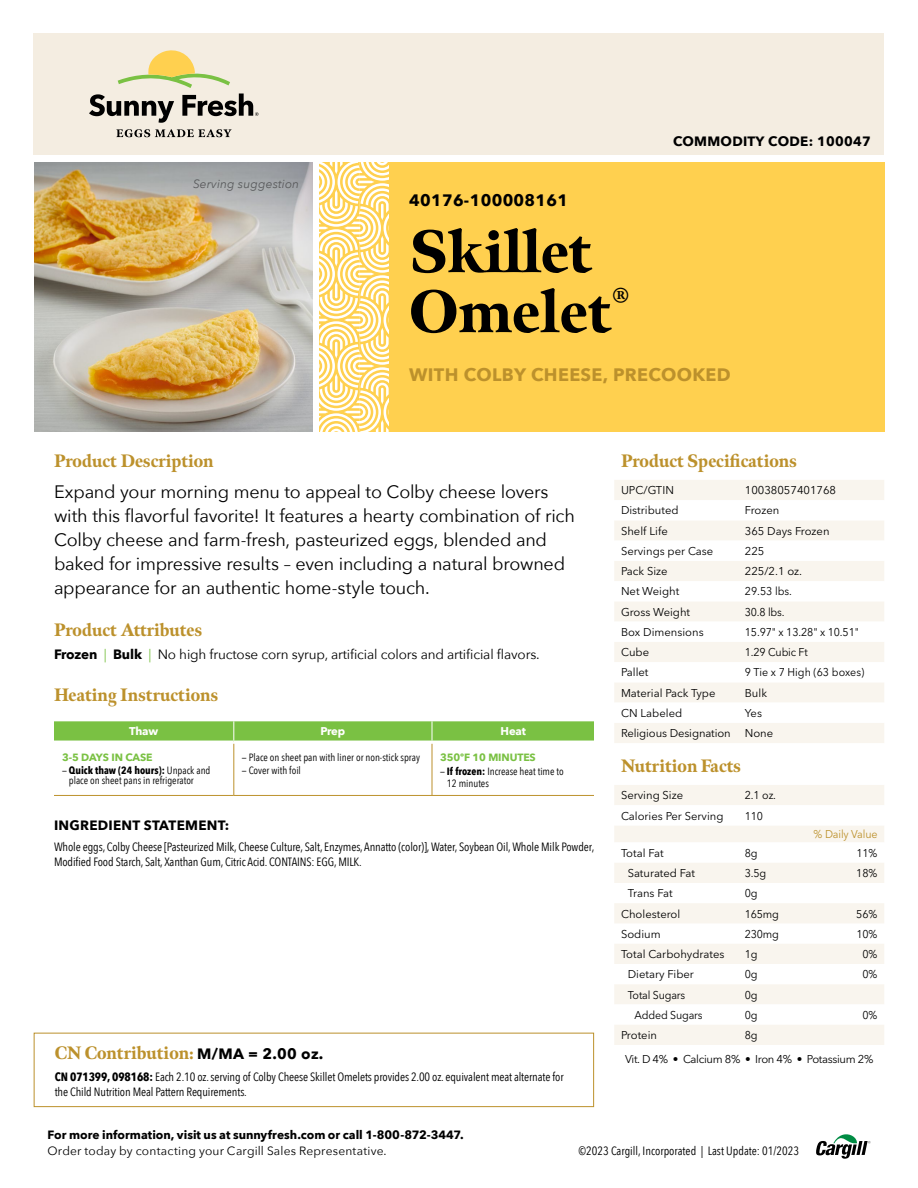
<style>
.page{position:relative;width:918px;height:1188px;background:#fff}
.page>*{position:absolute;margin:0;border:0;box-sizing:border-box;transform-origin:0 0}
.t1{font:900 60px/60px "Meno Display";letter-spacing:-.01em;color:#000}
.t2{font:18px/24px "Avenir Next";letter-spacing:-.015em;color:#000}
.t3{font:900 18px "Meno Display";color:#bc912c;scale:.95 1}
.t4{font:700 18px "Avenir Next";letter-spacing:.02em;color:#bc912c}
.t5{font:700 16.5px "Avenir Next";letter-spacing:.02em;color:#000}
.t6{font:13.5px "Avenir Next";letter-spacing:-.01em;color:#000}
.t7{font:700 13.5px "Avenir Next";letter-spacing:.02em;color:#000}
.t8{font:12px/15px "Avenir Next Condensed";letter-spacing:-.01em;color:#000}
.t9{font:700 12px "Avenir Next";color:#000}
.t10{font:12px "Avenir Next";letter-spacing:.015em;color:#000}
.t11{font:italic 12px "Avenir Next";letter-spacing:.01em;color:#58595b}
.t12{font:11.25px "Avenir Next LT Pro";color:#000}
.t13{font:11.25px "Avenir Next LT Pro";color:#000;scale:.95 1}
.t14{font:11.25px/23.7px "Avenir Next LT Pro";letter-spacing:-.03em;color:#000;text-align:center;scale:.95 1}
.t15{font:700 11.25px "Avenir Next";letter-spacing:-.015em;color:#fff}
.t16{font:11.25px "Avenir Next LT Pro";letter-spacing:-.015em;color:#bc912c;scale:.95 1}
.t17{font:10.5px/10.5px "Avenir Next Condensed";color:#000}
.t18{font:700 10.5px "Avenir Next";letter-spacing:-.01em;color:#7ac143}
.s1{font-weight:700}
.s2{color:#7ac143}
.s3{font-family:"Avenir Next";font-weight:700;font-size:15px;color:#000}
</style>
<div class="page">
<div style="left:33px;top:34px;width:851px;height:121px;background:#f4ede1"></div>
<svg style="left:116px;top:129px;width:116px;height:8px"></svg>
<svg style="left:118px;top:50px;width:112px;height:38px"></svg>
<svg style="left:89px;top:94px;width:85px;height:29px"></svg>
<svg style="left:182px;top:94px;width:77px;height:22px"></svg>
<svg style="left:816px;top:1134px;width:55px;height:25px"></svg>
<img style="left:34px;top:162px;width:279px;height:270px">
<svg style="left:320px;top:162px;width:69px;height:270px"></svg>
<div style="left:34px;top:1033px;width:560px;height:74px;border:1px solid #bc912c"></div>
<div style="left:389px;top:162px;width:495px;height:270px;background:#ffd04f"></div>
<div style="left:614px;top:480px;width:270px;height:263px;background:#f9f5ee"></div>
<svg style="left:614px;top:500px;width:270px;height:223px"></svg>
<div style="left:614px;top:785px;width:270px;height:20px;background:#f9f5ee"></div>
<div style="left:614px;top:826px;width:270px;height:16px;background:#f9f5ee"></div>
<svg style="left:614px;top:863px;width:270px;height:182px;fill:#f9f5ee"></svg>
<hr style="left:233px;top:744px;width:1px;height:51px;background:#bc912c">
<hr style="left:432px;top:744px;width:1px;height:51px;background:#bc912c">
<hr style="left:54px;top:795px;width:180px;height:1px;background:#bc912c">
<hr style="left:234px;top:795px;width:198px;height:1px;background:#bc912c">
<hr style="left:432px;top:795px;width:162px;height:1px;background:#bc912c">
<svg style="left:54px;top:721px;width:540px;height:20px;background:#7fc34a"></svg>
<p class="t11" style="left:193px;top:173px;width:108px">Serving suggestion</p>
<p class="t7" style="left:673px;top:129px;width:199px">COMMODITY CODE: 100047</p>
<h3 class="t5" style="left:409px;top:185px;width:161px">40176-100008161</h3>
<h1 class="t1" style="left:409px;top:223px;width:223px">Skillet<br>Omelet<sup>®</sup></h1>
<h2 class="t4" style="left:409px;top:359px;width:323px">WITH COLBY CHEESE, PRECOOKED</h2>
<h2 class="t3" style="left:54px;top:449px;width:170px">Product Description</h2>
<p class="t2" style="left:54px;top:479px;width:522px">Expand your morning menu to appeal to Colby cheese lovers with this flavorful favorite! It features a hearty combination of rich Colby cheese and farm-fresh, pasteurized eggs, blended and baked for impressive results – even including a natural browned appearance for an authentic home-style touch.</p>
<h2 class="t3" style="left:54px;top:618px;width:157px">Product Attributes</h2>
<p class="t6" style="left:54px;top:643px;width:487px"><span class="s1">Frozen</span> <span class="s2">|</span> <span class="s1">Bulk</span> <span class="s2">|</span> No high fructose corn syrup, artificial colors and artificial flavors.</p>
<h2 class="t3" style="left:54px;top:683px;width:174px">Heating Instructions</h2>
<p class="t15" style="left:129px;top:722px;width:31px">Thaw</p>
<p class="t15" style="left:321px;top:722px;width:26px">Prep</p>
<p class="t15" style="left:501px;top:722px;width:27px">Heat</p>
<p class="t18" style="left:62px;top:748px;width:92px">3-5 DAYS IN CASE</p>
<p class="t17" style="left:69px;top:764px;width:143px;text-indent:-7px">— <span class="s1">Quick thaw (24 hours):</span> Unpack and place on sheet pans in refrigerator</p>
<p class="t17" style="left:242px;top:751px;width:180px">— Place on sheet pan with liner or non-stick spray</p>
<p class="t17" style="left:242px;top:764px;width:61px">— Cover with foil</p>
<p class="t18" style="left:440px;top:748px;width:97px">350ºF 10 MINUTES</p>
<p class="t17" style="left:447px;top:765px;width:118px;line-height:12px;text-indent:-7px">— <span class="s1">If frozen:</span> Increase heat time to<br>12 minutes</p>
<p class="t7" style="left:54px;top:813px;width:177px">INGREDIENT STATEMENT:</p>
<p class="t8" style="left:54px;top:839px;width:542px">Whole eggs, Colby Cheese [Pasteurized Milk, Cheese Culture, Salt, Enzymes, Annatto (color)], Water, Soybean Oil, Whole Milk Powder,<br>Modified Food Starch, Salt, Xanthan Gum, Citric Acid. CONTAINS: EGG, MILK.</p>
<h2 class="t3" style="left:55px;top:1041px;width:284px">CN Contribution: <span class="s3">M/MA = 2.00 oz.</span></h2>
<p class="t8" style="left:55px;top:1068px;width:510px"><span class="s1">CN 071399, 098168:</span> Each 2.10 oz. serving of Colby Cheese Skillet Omelets provides 2.00 oz. equivalent meat alternate for the Child Nutrition Meal Pattern Requirements.</p>
<h2 class="t3" style="left:621px;top:449px;width:187px">Product Specifications</h2>
<p class="t12" style="left:621px;top:484px;width:54px">UPC/GTIN</p>
<p class="t12" style="left:745px;top:484px;width:93px">10038057401768</p>
<p class="t12" style="left:621px;top:504px;width:59px">Distributed</p>
<p class="t12" style="left:745px;top:504px;width:36px">Frozen</p>
<p class="t12" style="left:621px;top:524px;width:48px">Shelf Life</p>
<p class="t12" style="left:745px;top:524px;width:86px">365 Days Frozen</p>
<p class="t12" style="left:621px;top:544px;width:94px">Servings per Case</p>
<p class="t12" style="left:745px;top:544px;width:21px">225</p>
<p class="t12" style="left:621px;top:565px;width:48px">Pack Size</p>
<p class="t12" style="left:745px;top:565px;width:59px">225/2.1 oz.</p>
<p class="t12" style="left:621px;top:585px;width:60px">Net Weight</p>
<p class="t13" style="left:745px;top:585px;width:51px">29.53 lbs.</p>
<p class="t12" style="left:621px;top:605px;width:71px">Gross Weight</p>
<p class="t13" style="left:745px;top:605px;width:43px">30.8 lbs.</p>
<p class="t12" style="left:621px;top:625px;width:84px">Box Dimensions</p>
<p class="t13" style="left:745px;top:625px;width:122px">15.97" x 13.28" x 10.51"</p>
<p class="t12" style="left:621px;top:646px;width:30px">Cube</p>
<p class="t13" style="left:745px;top:646px;width:68px">1.29 Cubic Ft</p>
<p class="t12" style="left:621px;top:666px;width:29px">Pallet</p>
<p class="t13" style="left:745px;top:666px;width:127px">9 Tie x 7 High (63 boxes)</p>
<p class="t12" style="left:621px;top:686px;width:96px">Material Pack Type</p>
<p class="t12" style="left:745px;top:686px;width:24px">Bulk</p>
<p class="t12" style="left:621px;top:706px;width:63px">CN Labeled</p>
<p class="t12" style="left:745px;top:706px;width:19px">Yes</p>
<p class="t12" style="left:621px;top:727px;width:111px">Religious Designation</p>
<p class="t12" style="left:745px;top:727px;width:30px">None</p>
<h2 class="t3" style="left:621px;top:754px;width:128px">Nutrition Facts</h2>
<p class="t12" style="left:621px;top:789px;width:64px">Serving Size</p>
<p class="t13" style="left:745px;top:789px;width:34px">2.1 oz.</p>
<p class="t12" style="left:621px;top:809px;width:104px">Calories Per Serving</p>
<p class="t13" style="left:745px;top:809px;width:21px">110</p>
<p class="t16" style="left:814px;top:828px;width:69px">% Daily Value</p>
<p class="t12" style="left:621px;top:846px;width:44px">Total Fat</p>
<p class="t13" style="left:745px;top:846px;width:15px">8g</p>
<p class="t13" style="left:857px;top:846px;width:24px">11%</p>
<p class="t12" style="left:628px;top:866px;width:69px">Saturated Fat</p>
<p class="t13" style="left:745px;top:866px;width:24px">3.5g</p>
<p class="t13" style="left:856px;top:866px;width:24px">18%</p>
<p class="t12" style="left:628px;top:887px;width:46px">Trans Fat</p>
<p class="t13" style="left:745px;top:887px;width:15px">0g</p>
<p class="t12" style="left:621px;top:907px;width:61px">Cholesterol</p>
<p class="t13" style="left:745px;top:907px;width:37px">165mg</p>
<p class="t13" style="left:856px;top:907px;width:24px">56%</p>
<p class="t12" style="left:621px;top:927px;width:41px">Sodium</p>
<p class="t13" style="left:745px;top:927px;width:37px">230mg</p>
<p class="t13" style="left:857px;top:927px;width:24px">10%</p>
<p class="t12" style="left:621px;top:947px;width:105px">Total Carbohydrates</p>
<p class="t13" style="left:745px;top:947px;width:15px">1g</p>
<p class="t13" style="left:862px;top:947px;width:17px">0%</p>
<p class="t12" style="left:628px;top:968px;width:68px">Dietary Fiber</p>
<p class="t13" style="left:745px;top:968px;width:15px">0g</p>
<p class="t13" style="left:863px;top:968px;width:17px">0%</p>
<p class="t13" style="left:628px;top:988px;width:62px">Total Sugars</p>
<p class="t13" style="left:745px;top:988px;width:15px">0g</p>
<p class="t13" style="left:635px;top:1008px;width:73px">Added Sugars</p>
<p class="t13" style="left:745px;top:1008px;width:15px">0g</p>
<p class="t13" style="left:863px;top:1008px;width:17px">0%</p>
<p class="t12" style="left:621px;top:1028px;width:38px">Protein</p>
<p class="t14" style="left:625px;top:1023px;width:263px">8g<br>Vit. D 4% • Calcium 8% • Iron 4% • Potassium 2%</p>
<p class="t9" style="left:48px;top:1124px;width:418px">For more information, visit us at sunnyfresh.com or call 1-800-872-3447.</p>
<p class="t10" style="left:48px;top:1141px;width:341px">Order today by contacting your Cargill Sales Representative.</p>
<p class="t8" style="left:579px;top:1142px;width:222px">©2023 Cargill, Incorporated | Last Update: 01/2023</p>
</div>
